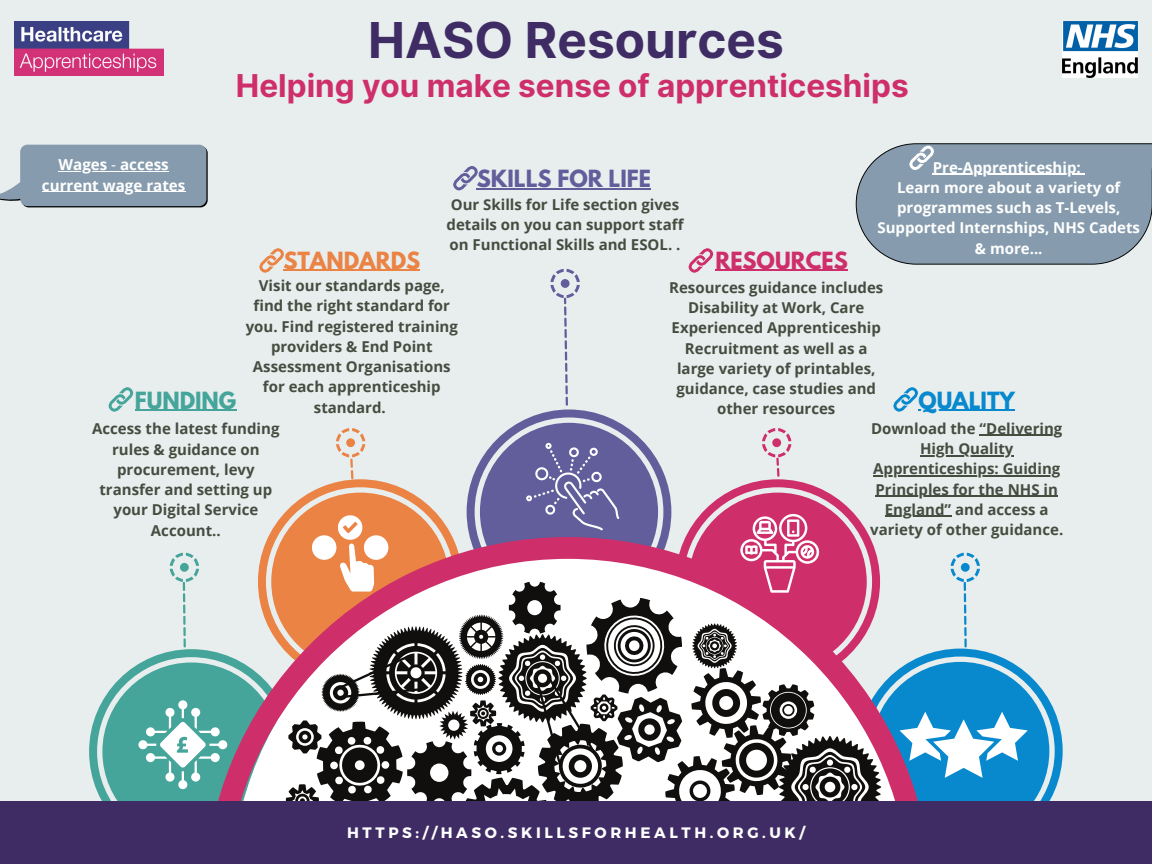
<style>
.page{position:relative;width:1152px;height:864px;background:#e8edee}
.page>*{position:absolute;margin:0;border:0;box-sizing:border-box;transform-origin:0 0}
.t1{font:700 49.5px "Inter";color:#3f2c64}
.t2{font:700 31.5px "Inter";color:#ce2f6a}
.t3{font:700 21px "League Spartan";color:#615e9b}
.t4{font:700 21px "League Spartan";color:#ea8344}
.t5{font:700 21px "League Spartan";color:#ce2f6a}
.t6{font:700 21px "League Spartan";color:#0889ce}
.t7{font:700 21px "League Spartan";color:#45a59a}
.t8{font:700 15.15px "Montserrat";letter-spacing:.24em;color:#fff}
.t9{font:700 15.15px/20.9px "Open Sans";color:#fff;text-align:center}
.t10{font:700 15px/20.2px "Open Sans";color:#454d40;text-align:center}
.t11{font:700 15px/20.2px "Open Sans";color:#fff;text-align:center}
.s1{font-weight:400}
</style>
<div class="page">
<svg style="left:89px;top:649px;width:115px;height:152px"></svg>
<div style="left:102px;top:663px;width:179px;height:178px;background:#45a59a;border-radius:50%"></div>
<svg style="left:932px;top:649px;width:131px;height:152px"></svg>
<div style="left:871px;top:662px;width:178px;height:178px;background:#0889ce;border-radius:50%"></div>
<svg style="left:268px;top:511px;width:18px;height:26px"></svg>
<svg style="left:510px;top:410px;width:118px;height:18px"></svg>
<svg style="left:204px;top:537px;width:728px;height:264px"></svg>
<svg style="left:170px;top:553px;width:29px;height:94px"></svg>
<svg style="left:551px;top:269px;width:29px;height:137px"></svg>
<svg style="left:951px;top:553px;width:29px;height:94px"></svg>
<img style="left:14px;top:22px;width:150px;height:54px">
<img style="left:1063px;top:22px;width:74px;height:56px">
<svg style="left:138px;top:700px;width:89px;height:89px"></svg>
<div style="left:0;top:801px;width:1152px;height:63px;background:#3f2c64"></div>
<svg style="left:900px;top:712px;width:128px;height:66px"></svg>
<svg style="left:286px;top:428px;width:595px;height:373px"></svg>
<hr style="left:283px;top:270px;width:137px;height:1px;background:#ea8344">
<hr style="left:477px;top:188px;width:174px;height:2px;background:#615e9b">
<hr style="left:715px;top:270px;width:133px;height:1px;background:#ce2f6a">
<hr style="left:918px;top:410px;width:97px;height:1px;background:#0889ce">
<svg style="left:893px;top:387px;width:27px;height:25px"></svg>
<hr style="left:135px;top:410px;width:101px;height:1px;background:#45a59a">
<hr style="left:980px;top:435px;width:82px;height:1px;background:#454d40">
<hr style="left:920px;top:455px;width:93px;height:1px;background:#454d40">
<hr style="left:873px;top:475px;width:187px;height:2px;background:#454d40">
<hr style="left:876px;top:496px;width:182px;height:1px;background:#454d40">
<hr style="left:885px;top:516px;width:66px;height:1px;background:#454d40">
<svg style="left:856px;top:143px;width:296px;height:122px;background:#8b9fb0"></svg>
<svg style="left:688px;top:248px;width:26px;height:25px"></svg>
<svg style="left:453px;top:166px;width:25px;height:25px"></svg>
<svg style="left:259px;top:248px;width:27px;height:25px"></svg>
<svg style="left:108px;top:387px;width:26px;height:25px"></svg>
<svg style="left:0;top:145px;width:208px;height:62px;background:#8ca0b0"></svg>
<hr style="left:116px;top:171px;width:53px;height:1px;background:#fff">
<hr style="left:42px;top:191px;width:143px;height:1px;background:#fff">
<p class="t1" style="left:368px;top:10px;width:417px">HASO Resources</p>
<p class="t9" style="left:42px;top:153px;width:145px">Wages <span class="s1">-</span> access current wage rates</p>
<p class="t2" style="left:236px;top:67px;width:674px">Helping you make sense of apprenticeships</p>
<p class="t4" style="left:283px;top:250px;width:138px">STANDARDS</p>
<p class="t3" style="left:477px;top:168px;width:176px">SKILLS FOR LIFE</p>
<p class="t10" style="left:447px;top:194px;width:238px;text-align:left">Our Skills for Life section gives details on you can support staff on Functional Skills and ESOL. .</p>
<p class="t5" style="left:715px;top:250px;width:134px">RESOURCES</p>
<p class="t11" style="left:933px;top:157px;width:150px">Pre-Apprenticeship:</p>
<p class="t11" style="left:877px;top:177px;width:264px">Learn more about a variety of programmes such as T-Levels,<br>Supported Internships, NHS Cadets &amp; more...</p>
<p class="t7" style="left:135px;top:390px;width:103px">FUNDING</p>
<p class="t10" style="left:246px;top:275px;width:214px">Visit our standards page, find the right standard for you. Find registered training providers &amp; End Point<br>Assessment Organisations for each apprenticeship standard.</p>
<p class="t10" style="left:92px;top:418px;width:189px">Access the latest funding rules &amp; guidance on procurement, levy transfer and setting up your Digital Service<br>Account..</p>
<p class="t10" style="left:669px;top:277px;width:216px">Resources guidance includes<br>Disability at Work, Care<br>Experienced Apprenticeship<br>Recruitment as well as a large variety of printables, guidance, case studies and other resources</p>
<p class="t6" style="left:918px;top:390px;width:98px">QUALITY</p>
<p class="t10" style="left:870px;top:418px;width:195px">Download the “Delivering<br>High Quality<br>Apprenticeships: Guiding<br>Principles for the NHS in<br>England” and access a variety of other guidance.</p>
<p class="t8" style="left:347px;top:823px;width:459px">HTTPS://HASO.SKILLSFORHEALTH.ORG.UK/</p>
</div>
